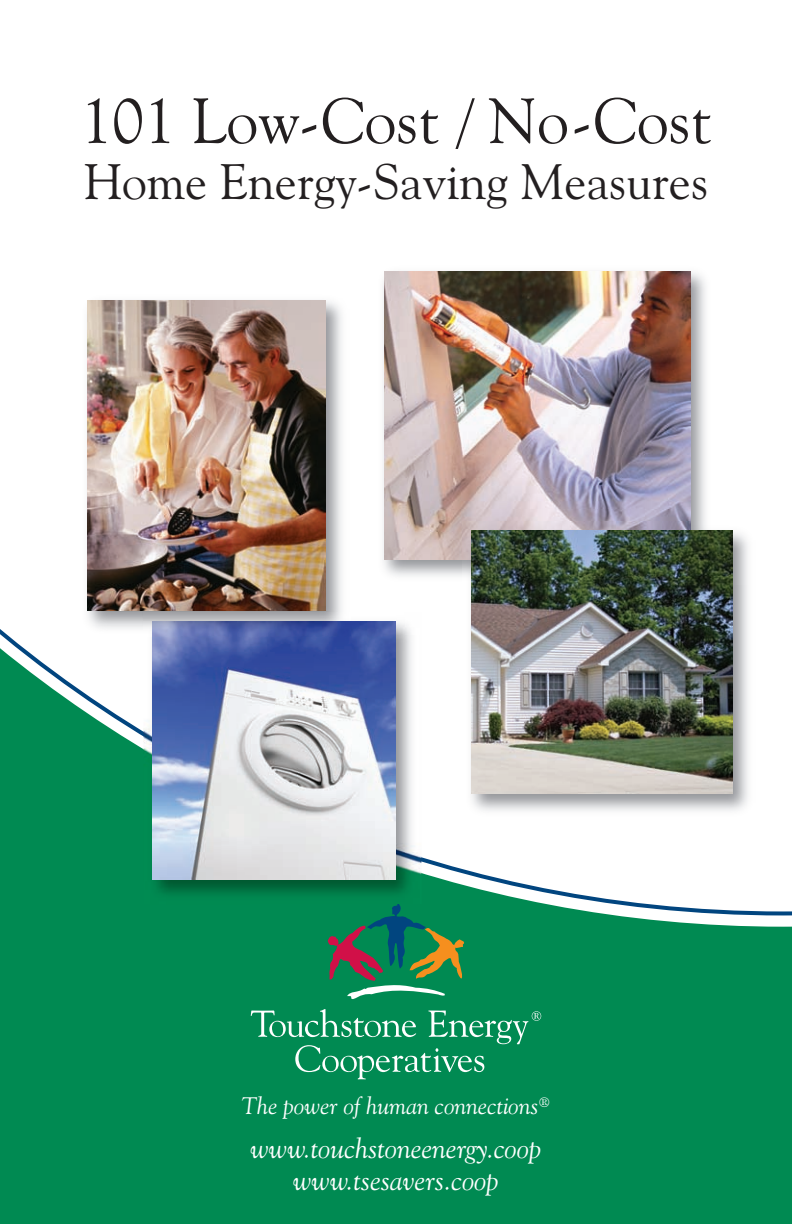
<style>
.page{position:relative;width:792px;height:1224px;background:#fff}
.page>*{position:absolute;margin:0;border:0;box-sizing:border-box;transform-origin:0 0}
.t1{font:64px "Goudy Old Style BT";color:#231f20}
.t2{font:50px "Goudy Old Style BT";color:#231f20}
.t3{font:italic 28px/32px "Goudy Old Style BT";color:#fff;text-align:center}
.t4{font:italic 24px "Goudy Old Style BT";color:#fff}
</style>
<div class="page">
<div style="left:0;top:915px;width:792px;height:309px;background:#008a52"></div>
<svg style="left:0;top:629px;width:792px;height:286px"></svg>
<svg style="left:328px;top:905px;width:137px;height:97px;background:#2d7e56"></svg>
<svg style="left:251px;top:1009px;width:290px;height:70px;background:#209868"></svg>
<img style="left:383px;top:271px;width:323px;height:305px">
<img style="left:384px;top:271px;width:306px;height:288px">
<img style="left:144px;top:622px;width:278px;height:283px">
<img style="left:251px;top:905px;width:171px;height:1px">
<img style="left:152px;top:621px;width:244px;height:258px">
<img style="left:462px;top:521px;width:296px;height:298px">
<img style="left:471px;top:531px;width:261px;height:262px">
<img style="left:79px;top:300px;width:272px;height:337px">
<img style="left:88px;top:300px;width:237px;height:311px">
<h1 class="t1" style="left:81px;top:96px;width:632px">101 Low-Cost / No-Cost</h1>
<h2 class="t2" style="left:84px;top:162px;width:626px">Home Energy-Saving Measures</h2>
<p class="t4" style="left:242px;top:1096px;width:310px">The power of human connections<sup>®</sup></p>
<p class="t3" style="left:250px;top:1134px;width:293px">www.touchstoneenergy.coop www.tsesavers.coop</p>
</div>
